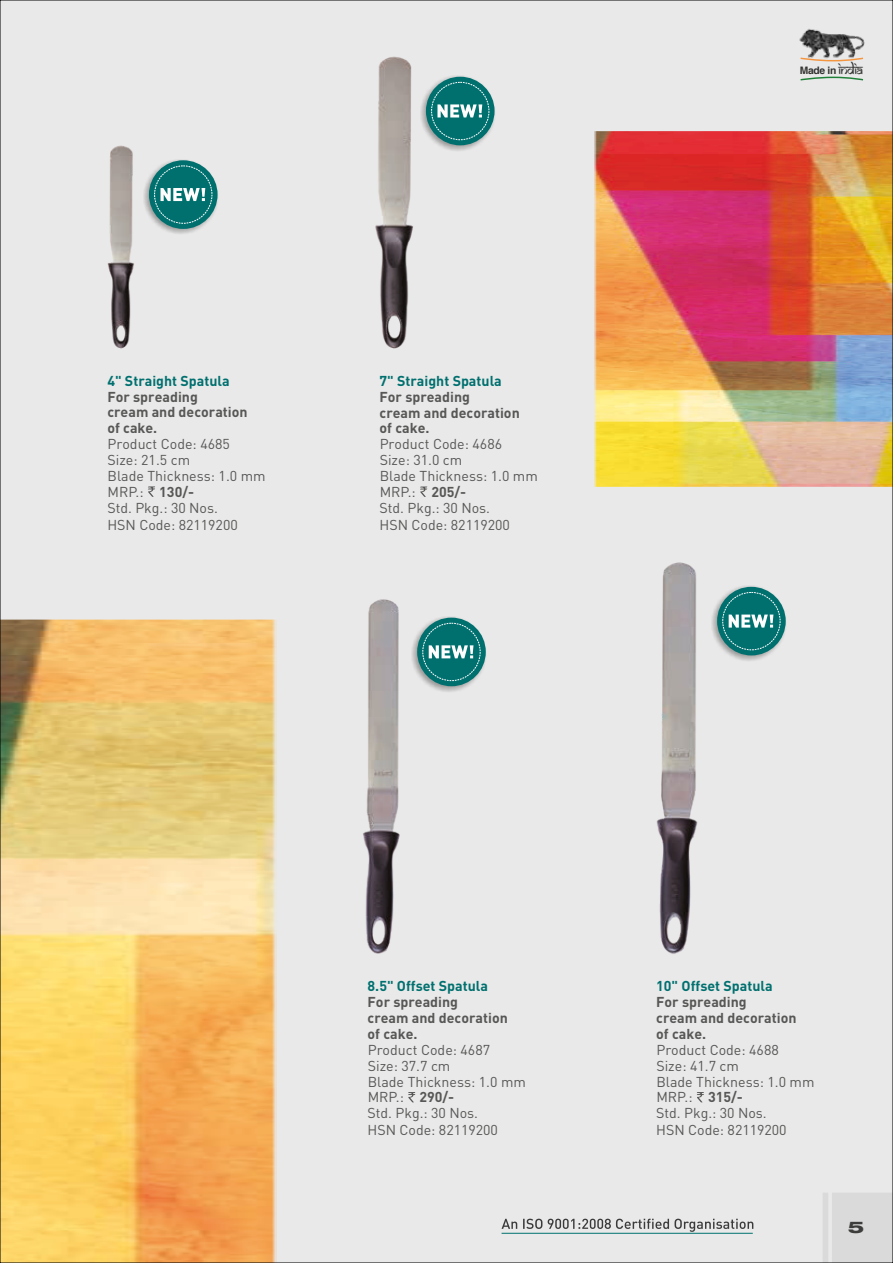
<style>
.page{position:relative;width:893px;height:1263px;background:#e9e9e9}
.page>*{position:absolute;margin:0;border:0;box-sizing:border-box;transform-origin:0 0}
.t1{font:800 expanded 16.2px "Helvetica Neue LT Std";color:#3d3d3c;scale:1.15 1}
.t2{font:14.25px/16px "DIN Pro";color:#575756}
.t3{font:700 14.25px/15.8px "DIN Pro";color:#575756}
.t4{font:700 14.25px "DIN Pro";color:#00706f}
.t5{font:700 10.35px "Helvetica";letter-spacing:-.03em;color:#323231}
.s1{font-weight:700}
.s2{font-style:inherit}
.s3{font-family:"Samarkan Normal";font-weight:400;font-size:13.5px}
</style>
<div class="page">
<div style="left:823px;top:1193px;width:68px;height:68px;background:#dadada"></div>
<img style="left:594px;top:132px;width:297px;height:354px">
<img style="left:2px;top:619px;width:275px;height:642px">
<img style="left:375px;top:56px;width:38px;height:293px">
<img style="left:107px;top:145px;width:27px;height:204px">
<img style="left:363px;top:599px;width:37px;height:355px">
<img style="left:656px;top:562px;width:42px;height:392px">
<img style="left:144px;top:160px;width:74px;height:74px">
<div style="left:149px;top:160px;width:69px;height:69px;background:#00706f;border-radius:50%"></div>
<div style="left:154px;top:165px;width:58px;height:59px;border:1px dashed #fff;border-radius:50%"></div>
<svg style="left:160px;top:188px;width:45px;height:13px"></svg>
<img style="left:421px;top:76px;width:74px;height:75px">
<div style="left:426px;top:77px;width:69px;height:68px;background:#00706f;border-radius:50%"></div>
<div style="left:431px;top:82px;width:58px;height:58px;border:1px dashed #fff;border-radius:50%"></div>
<svg style="left:437px;top:104px;width:45px;height:13px"></svg>
<img style="left:712px;top:586px;width:74px;height:75px">
<div style="left:717px;top:587px;width:69px;height:68px;background:#00706f;border-radius:50%"></div>
<div style="left:722px;top:592px;width:58px;height:58px;border:1px dashed #fff;border-radius:50%"></div>
<svg style="left:729px;top:614px;width:44px;height:14px"></svg>
<img style="left:412px;top:617px;width:74px;height:75px">
<div style="left:417px;top:618px;width:69px;height:68px;background:#00706f;border-radius:50%"></div>
<div style="left:422px;top:623px;width:59px;height:58px;border:1px dashed #fff;border-radius:50%"></div>
<svg style="left:429px;top:645px;width:44px;height:13px"></svg>
<svg style="left:502px;top:1219px;width:251px;height:13px"></svg>
<hr style="left:502px;top:1233px;width:251px;height:1px;background:#00706f">
<svg style="left:148px;top:486px;width:7px;height:11px"></svg>
<svg style="left:420px;top:486px;width:7px;height:11px"></svg>
<svg style="left:408px;top:1092px;width:7px;height:10px"></svg>
<svg style="left:697px;top:1092px;width:7px;height:10px"></svg>
<img style="left:799px;top:29px;width:66px;height:33px">
<svg style="left:800px;top:77px;width:63px;height:4px"></svg>
<svg style="left:800px;top:58px;width:63px;height:3px"></svg>
<p class="t4" style="left:107px;top:371px;width:124px">4" Straight Spatula</p>
<p class="t3" style="left:107px;top:388px;width:142px">For spreading<br>cream and decoration of cake.</p>
<p class="t2" style="left:107px;top:435px;width:160px">Product Code: 4685<br>Size: 21.5 cm<br>Blade Thickness: 1.0 mm<br>MRP.: <span class="s1">130/-<br></span><span class="s2">Std. Pkg.: 30 Nos.<br>HSN Code: 82119200</span></p>
<p class="t4" style="left:380px;top:371px;width:124px">7" Straight Spatula</p>
<p class="t3" style="left:380px;top:388px;width:142px">For spreading<br>cream and decoration of cake.</p>
<p class="t2" style="left:380px;top:435px;width:160px">Product Code: 4686<br>Size: 31.0 cm<br>Blade Thickness: 1.0 mm<br>MRP.: <span class="s1">205/-<br></span><span class="s2">Std. Pkg.: 30 Nos.<br>HSN Code: 82119200</span></p>
<p class="t5" style="left:800px;top:62px;width:65px">Made in <span class="s3">India</span></p>
<p class="t4" style="left:368px;top:976px;width:122px">8.5" Offset Spatula</p>
<p class="t3" style="left:368px;top:993px;width:142px">For spreading<br>cream and decoration of cake.</p>
<p class="t2" style="left:368px;top:1041px;width:160px">Product Code: 4687<br>Size: 37.7 cm<br>Blade Thickness: 1.0 mm<br>MRP.: <span class="s1">290/-<br></span><span class="s2">Std. Pkg.: 30 Nos.<br>HSN Code: 82119200</span></p>
<p class="t4" style="left:656px;top:976px;width:118px">10" Offset Spatula</p>
<p class="t3" style="left:656px;top:993px;width:142px">For spreading<br>cream and decoration of cake.</p>
<p class="t2" style="left:656px;top:1041px;width:160px">Product Code: 4688<br>Size: 41.7 cm<br>Blade Thickness: 1.0 mm<br>MRP.: <span class="s1">315/-<br></span><span class="s2">Std. Pkg.: 30 Nos.<br>HSN Code: 82119200</span></p>
<p class="t1" style="left:848px;top:1217px;width:16px">5</p>
</div>
